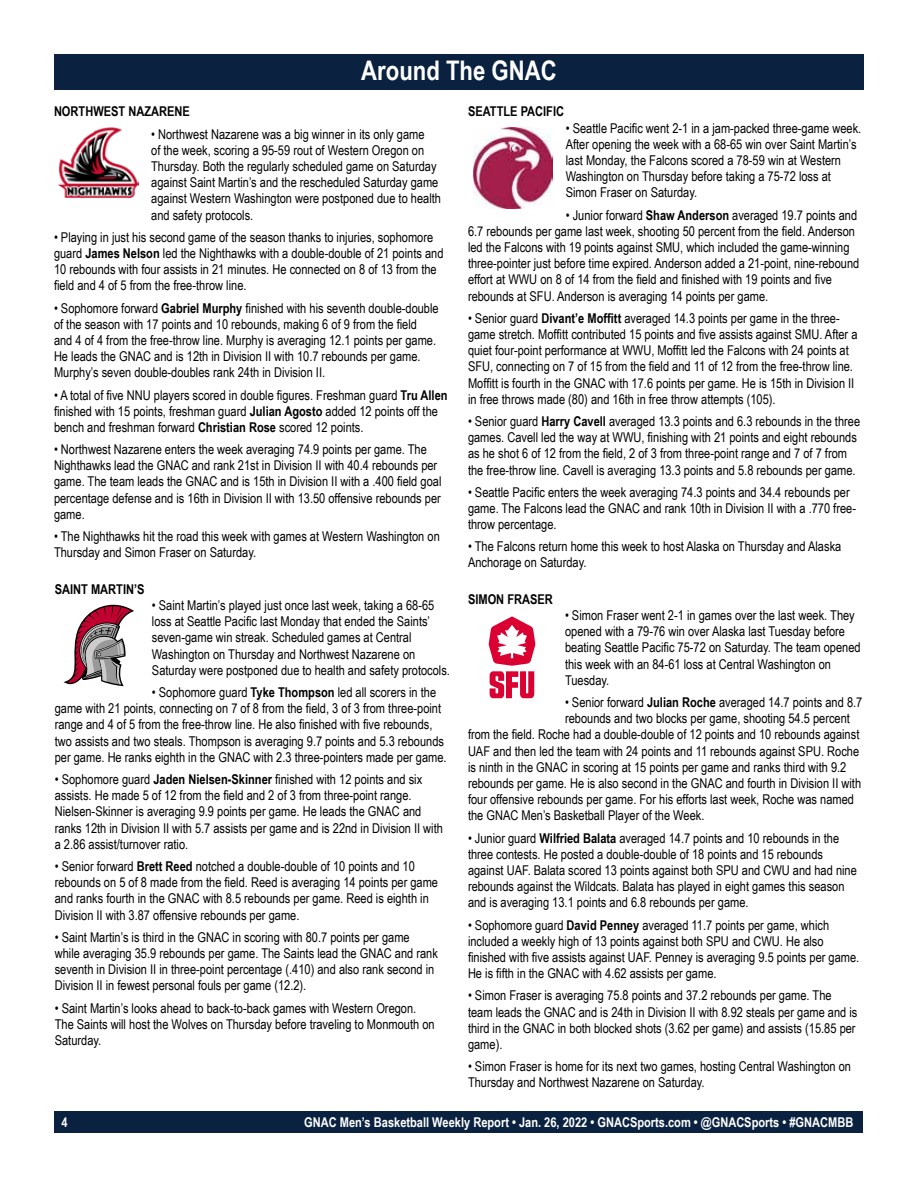
<style>
.page{position:relative;width:918px;height:1188px;background:#fff}
.page>*{position:absolute;margin:0;border:0;box-sizing:border-box;transform-origin:0 0}
.t1{font:700 27px "Arial Narrow";color:#fff}
.t2{font:13.5px/16.2px "Arial Narrow";color:#000}
.t3{font:700 13.5px "Arial Narrow";color:#fff}
.t4{font:700 13.5px "Arial Narrow";color:#000}
.s1{font-weight:700}
</style>
<div class="page">
<div style="left:55px;top:1111px;width:808px;height:22px;background:#0a2240"></div>
<div style="left:54px;top:54px;width:810px;height:36px;background:#0a2240"></div>
<img style="left:58px;top:127px;width:80px;height:71px">
<svg style="left:64px;top:605px;width:70px;height:81px"></svg>
<img style="left:473px;top:127px;width:80px;height:82px">
<svg style="left:489px;top:616px;width:46px;height:82px"></svg>
<h1 class="t1" style="left:361px;top:50px;width:197px">Around The GNAC</h1>
<p class="t4" style="left:54px;top:101px;width:137px">NORTHWEST NAZARENE</p>
<p class="t2" style="left:151px;top:125px;width:291px">• Northwest Nazarene was a big winner in its only game<br>of the week, scoring a 95-59 rout of Western Oregon on Thursday. Both the regularly scheduled game on Saturday against Saint Martin’s and the rescheduled Saturday game against Western Washington were postponed due to health and safety protocols.</p>
<p class="t2" style="left:54px;top:228px;width:391px">• Playing in just his second game of the season thanks to injuries, sophomore guard <span class="s1">James Nelson</span> led the Nighthawks with a double-double of 21 points and 10 rebounds with four assists in 21 minutes. He connected on 8 of 13 from the field and 4 of 5 from the free-throw line.</p>
<p class="t2" style="left:54px;top:299px;width:386px">• Sophomore forward <span class="s1">Gabriel Murphy</span> finished with his seventh double-double of the season with 17 points and 10 rebounds, making 6 of 9 from the field and 4 of 4 from the free-throw line. Murphy is averaging 12.1 points per game.<br>He leads the GNAC and is 12th in Division II with 10.7 rebounds per game.<br>Murphy’s seven double-doubles rank 24th in Division II.</p>
<p class="t2" style="left:54px;top:386px;width:395px">• A total of five NNU players scored in double figures. Freshman guard <span class="s1">Tru Allen </span>finished with 15 points, freshman guard <span class="s1">Julian Agosto</span> added 12 points off the bench and freshman forward <span class="s1">Christian Rose</span> scored 12 points.</p>
<p class="t2" style="left:54px;top:441px;width:389px">• Northwest Nazarene enters the week averaging 74.9 points per game. The Nighthawks lead the GNAC and rank 21st in Division II with 40.4 rebounds per game. The team leads the GNAC and is 15th in Division II with a .400 field goal percentage defense and is 16th in Division II with 13.50 offensive rebounds per game.</p>
<p class="t2" style="left:54px;top:528px;width:387px">• The Nighthawks hit the road this week with games at Western Washington on<br>Thursday and Simon Fraser on Saturday.</p>
<p class="t4" style="left:55px;top:579px;width:91px">SAINT MARTIN’S</p>
<p class="t2" style="left:152px;top:597px;width:300px">• Saint Martin’s played just once last week, taking a 68-65 loss at Seattle Pacific last Monday that ended the Saints’ seven-game win streak. Scheduled games at Central Washington on Thursday and Northwest Nazarene on Saturday were postponed due to health and safety protocols.</p>
<p class="t2" style="left:55px;top:684px;width:393px;text-indent:97px">• Sophomore guard <span class="s1">Tyke Thompson</span> led all scorers in the game with 21 points, connecting on 7 of 8 from the field, 3 of 3 from three-point range and 4 of 5 from the free-throw line. He also finished with five rebounds, two assists and two steals. Thompson is averaging 9.7 points and 5.3 rebounds per game. He ranks eighth in the GNAC with 2.3 three-pointers made per game.</p>
<p class="t2" style="left:55px;top:771px;width:390px">• Sophomore guard <span class="s1">Jaden Nielsen-Skinner</span> finished with 12 points and six assists. He made 5 of 12 from the field and 2 of 3 from three-point range.<br>Nielsen-Skinner is averaging 9.9 points per game. He leads the GNAC and ranks 12th in Division II with 5.7 assists per game and is 22nd in Division II with a 2.86 assist/turnover ratio.</p>
<p class="t2" style="left:55px;top:858px;width:385px">• Senior forward <span class="s1">Brett Reed</span> notched a double-double of 10 points and 10 rebounds on 5 of 8 made from the field. Reed is averaging 14 points per game and ranks fourth in the GNAC with 8.5 rebounds per game. Reed is eighth in Division II with 3.87 offensive rebounds per game.</p>
<p class="t2" style="left:55px;top:928px;width:385px">• Saint Martin’s is third in the GNAC in scoring with 80.7 points per game while averaging 35.9 rebounds per game. The Saints lead the GNAC and rank seventh in Division II in three-point percentage (.410) and also rank second in Division II in fewest personal fouls per game (12.2).</p>
<p class="t2" style="left:55px;top:999px;width:381px">• Saint Martin’s looks ahead to back-to-back games with Western Oregon.<br>The Saints will host the Wolves on Thursday before traveling to Monmouth on<br>Saturday.</p>
<p class="t4" style="left:468px;top:101px;width:98px">SEATTLE PACIFIC</p>
<p class="t2" style="left:566px;top:119px;width:297px">• Seattle Pacific went 2-1 in a jam-packed three-game week.<br>After opening the week with a 68-65 win over Saint Martin’s last Monday, the Falcons scored a 78-59 win at Western Washington on Thursday before taking a 75-72 loss at Simon Fraser on Saturday.</p>
<p class="t2" style="left:468px;top:206px;width:393px;text-indent:98px">• Junior forward <span class="s1">Shaw Anderson</span> averaged 19.7 points and 6.7 rebounds per game last week, shooting 50 percent from the field. Anderson led the Falcons with 19 points against SMU, which included the game-winning three-pointer just before time expired. Anderson added a 21-point, nine-rebound effort at WWU on 8 of 14 from the field and finished with 19 points and five rebounds at SFU. Anderson is averaging 14 points per game.</p>
<p class="t2" style="left:468px;top:309px;width:391px">• Senior guard <span class="s1">Divant’e Moffitt</span> averaged 14.3 points per game in the three&shy;game stretch. Moffitt contributed 15 points and five assists against SMU. After a quiet four-point performance at WWU, Moffitt led the Falcons with 24 points at SFU, connecting on 7 of 15 from the field and 11 of 12 from the free-throw line.<br>Moffitt is fourth in the GNAC with 17.6 points per game. He is 15th in Division II in free throws made (80) and 16th in free throw attempts (105).</p>
<p class="t2" style="left:468px;top:413px;width:394px">• Senior guard <span class="s1">Harry Cavell</span> averaged 13.3 points and 6.3 rebounds in the three games. Cavell led the way at WWU, finishing with 21 points and eight rebounds as he shot 6 of 12 from the field, 2 of 3 from three-point range and 7 of 7 from the free-throw line. Cavell is averaging 13.3 points and 5.8 rebounds per game.</p>
<p class="t2" style="left:468px;top:483px;width:390px">• Seattle Pacific enters the week averaging 74.3 points and 34.4 rebounds per game. The Falcons lead the GNAC and rank 10th in Division II with a .770 free&shy;throw percentage.</p>
<p class="t2" style="left:468px;top:538px;width:375px">• The Falcons return home this week to host Alaska on Thursday and Alaska<br>Anchorage on Saturday.</p>
<p class="t4" style="left:468px;top:589px;width:86px">SIMON FRASER</p>
<p class="t2" style="left:565px;top:607px;width:297px">• Simon Fraser went 2-1 in games over the last week. They opened with a 79-76 win over Alaska last Tuesday before beating Seattle Pacific 75-72 on Saturday. The team opened this week with an 84-61 loss at Central Washington on Tuesday.</p>
<p class="t2" style="left:565px;top:694px;width:299px">• Senior forward <span class="s1">Julian Roche</span> averaged 14.7 points and 8.7</p>
<p class="t2" style="left:565px;top:710px;width:286px">rebounds and two blocks per game, shooting 54.5 percent</p>
<p class="t2" style="left:468px;top:726px;width:393px">from the field. Roche had a double-double of 12 points and 10 rebounds against</p>
<p class="t2" style="left:468px;top:742px;width:393px">UAF and then led the team with 24 points and 11 rebounds against SPU. Roche</p>
<p class="t2" style="left:468px;top:758px;width:380px">is ninth in the GNAC in scoring at 15 points per game and ranks third with 9.2</p>
<p class="t2" style="left:468px;top:775px;width:395px">rebounds per game. He is also second in the GNAC and fourth in Division II with</p>
<p class="t2" style="left:468px;top:791px;width:388px">four offensive rebounds per game. For his efforts last week, Roche was named</p>
<p class="t2" style="left:468px;top:807px;width:238px">the GNAC Men’s Basketball Player of the Week.</p>
<p class="t2" style="left:468px;top:829px;width:390px">• Junior guard <span class="s1">Wilfried Balata</span> averaged 14.7 points and 10 rebounds in the three contests. He posted a double-double of 18 points and 15 rebounds against UAF. Balata scored 13 points against both SPU and CWU and had nine rebounds against the Wildcats. Balata has played in eight games this season and is averaging 13.1 points and 6.8 rebounds per game.</p>
<p class="t2" style="left:468px;top:916px;width:393px">• Sophomore guard <span class="s1">David Penney</span> averaged 11.7 points per game, which included a weekly high of 13 points against both SPU and CWU. He also finished with five assists against UAF. Penney is averaging 9.5 points per game.<br>He is fifth in the GNAC with 4.62 assists per game.</p>
<p class="t2" style="left:468px;top:987px;width:391px">• Simon Fraser is averaging 75.8 points and 37.2 rebounds per game. The team leads the GNAC and is 24th in Division II with 8.92 steals per game and is third in the GNAC in both blocked shots (3.62 per game) and assists (15.85 per game).</p>
<p class="t2" style="left:468px;top:1058px;width:385px">• Simon Fraser is home for its next two games, hosting Central Washington on<br>Thursday and Northwest Nazarene on Saturday.</p>
<p class="t3" style="left:61px;top:1112px;width:8px">4</p>
<p class="t3" style="left:304px;top:1112px;width:551px">GNAC Men’s Basketball Weekly Report • Jan. 26, 2022 • GNACSports.com • @GNACSports • #GNACMBB</p>
</div>
